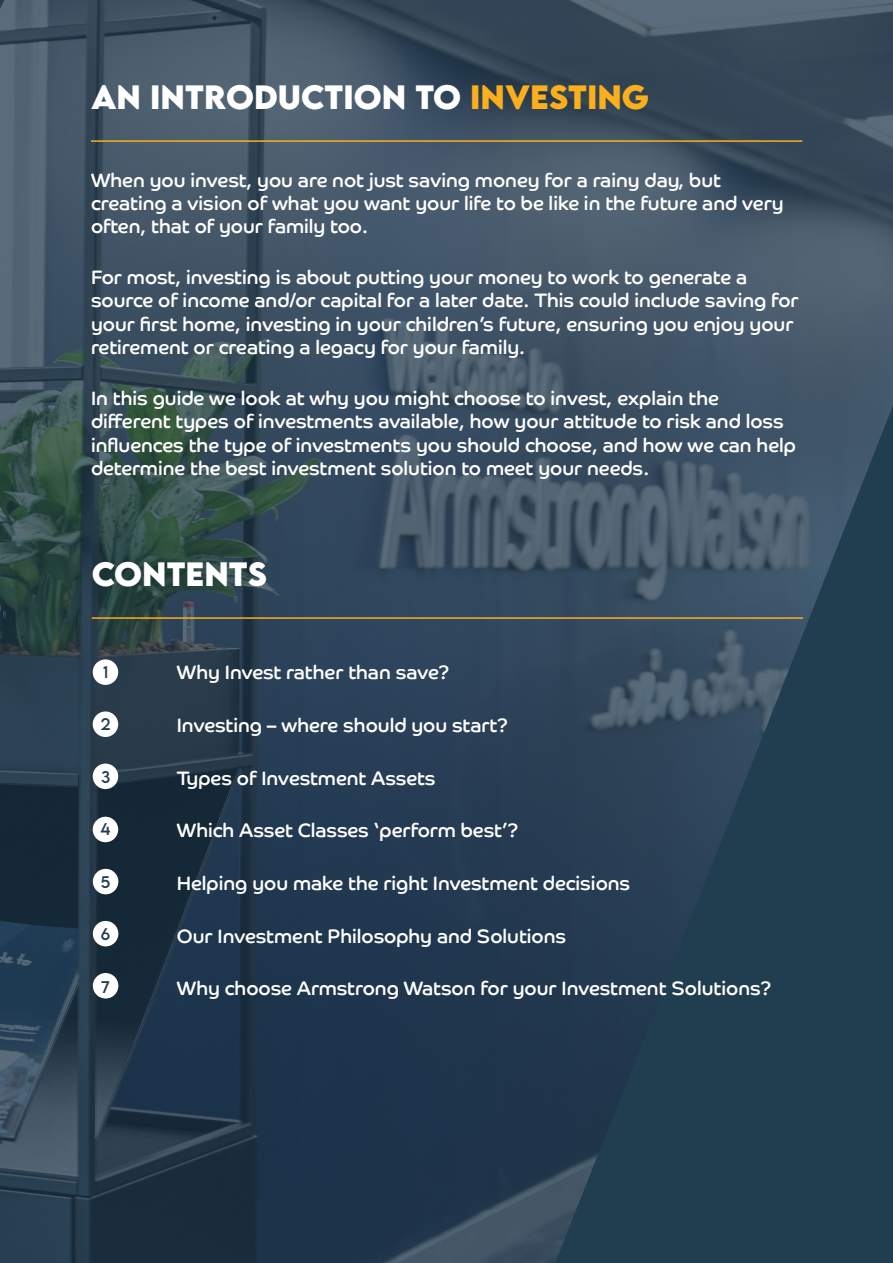
<style>
.page{position:relative;width:893px;height:1263px;background:#fff}
.page>*{position:absolute;margin:0;border:0;box-sizing:border-box;transform-origin:0 0}
.t1{font:700 30px "LEMONMILK";color:#fff}
.t2{font:19.5px/23.4px "Co Headline";color:#fff}
.t3{font:15px "LEMONMILK";color:#213d50}
.s1{color:#fbaf1d}
</style>
<div class="page">
<img style="left:0;top:0;width:893px;height:1263px">
<div style="left:93px;top:659px;width:25px;height:26px;background:#fff;border-radius:50%"></div>
<div style="left:93px;top:711px;width:25px;height:26px;background:#fff;border-radius:50%"></div>
<div style="left:93px;top:763px;width:25px;height:26px;background:#fff;border-radius:50%"></div>
<div style="left:93px;top:817px;width:25px;height:25px;background:#fff;border-radius:50%"></div>
<div style="left:93px;top:869px;width:25px;height:25px;background:#fff;border-radius:50%"></div>
<div style="left:93px;top:921px;width:25px;height:25px;background:#fff;border-radius:50%"></div>
<hr style="left:91px;top:140px;width:711px;height:2px;background:#fbaf1d">
<hr style="left:92px;top:617px;width:711px;height:2px;background:#fbaf1d">
<div style="left:93px;top:973px;width:25px;height:25px;background:#fff;border-radius:50%"></div>
<p class="t1" style="left:91px;top:77px;width:560px">AN INTRODUCTION TO <span class="s1">INVESTING</span></p>
<p class="t2" style="left:91px;top:168px;width:694px">When you invest, you are not just saving money for a rainy day, but creating a vision of what you want your life to be like in the future and very often, that of your family too.</p>
<p class="t2" style="left:91px;top:265px;width:709px">For most, investing is about putting your money to work to generate a source of income and/or capital for a later date. This could include saving for your first home, investing in your children’s future, ensuring you enjoy your retirement or creating a legacy for your family.</p>
<p class="t2" style="left:91px;top:386px;width:706px">In this guide we look at why you might choose to invest, explain the different types of investments available, how your attitude to risk and loss influences the type of investments you should choose, and how we can help determine the best investment solution to meet your needs.</p>
<p class="t1" style="left:92px;top:554px;width:177px">CONTENTS</p>
<p class="t3" style="left:103px;top:662px;width:7px">1</p>
<p class="t3" style="left:101px;top:714px;width:11px">2</p>
<p class="t3" style="left:101px;top:767px;width:11px">3</p>
<p class="t3" style="left:101px;top:820px;width:11px">4</p>
<p class="t3" style="left:101px;top:872px;width:11px">5</p>
<p class="t3" style="left:101px;top:925px;width:11px">6</p>
<p class="t3" style="left:101px;top:977px;width:10px">7</p>
<p class="t2" style="left:177px;top:661px;width:274px">Why Invest rather than save?</p>
<p class="t2" style="left:177px;top:713px;width:333px">Investing – where should you start?</p>
<p class="t2" style="left:177px;top:766px;width:260px">Types of Investment Assets</p>
<p class="t2" style="left:177px;top:819px;width:343px">Which Asset Classes ‘perform best’?</p>
<p class="t2" style="left:177px;top:871px;width:455px">Helping you make the right Investment decisions</p>
<p class="t2" style="left:177px;top:924px;width:391px">Our Investment Philosophy and Solutions</p>
<p class="t2" style="left:177px;top:977px;width:596px">Why choose Armstrong Watson for your Investment Solutions?</p>
</div>
